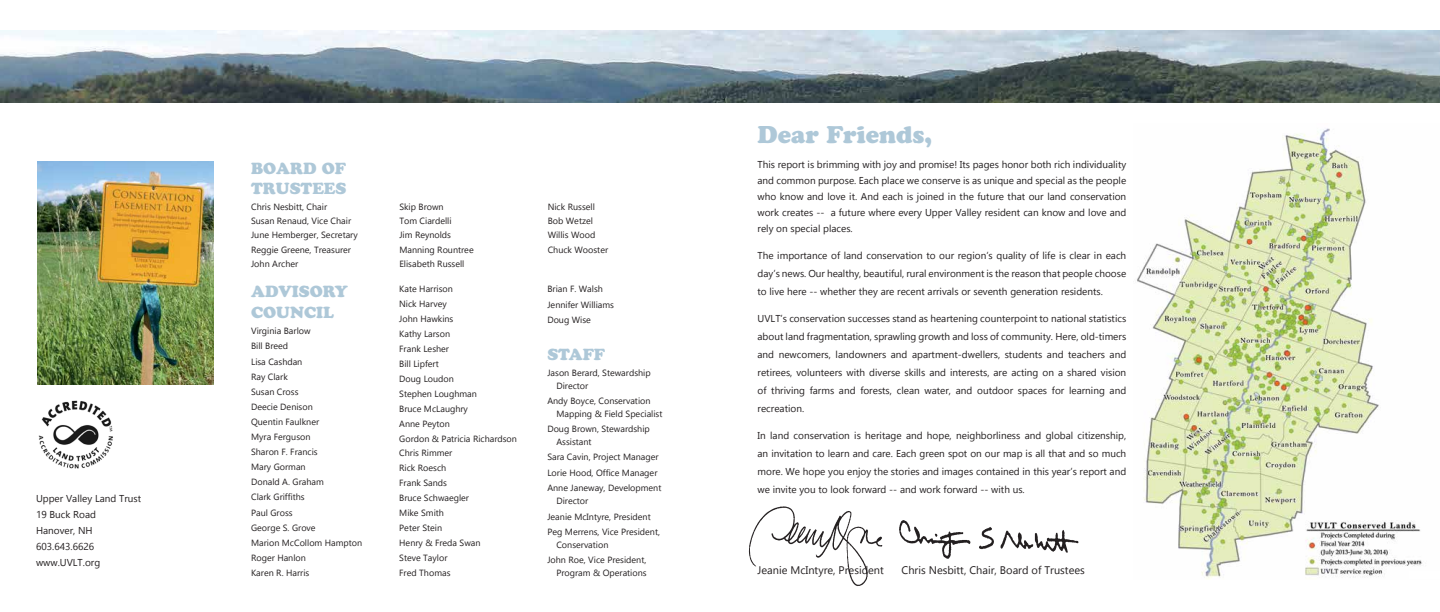
<style>
.page{position:relative;width:1440px;height:612px;background:#fff}
.page>*{position:absolute;margin:0;border:0;box-sizing:border-box;transform-origin:0 0}
.t1{font:24px "Cooper Black Std";color:#aec8d8}
.t2{font:16px/20.7px "Cooper Black Std";color:#aec8d8}
.t3{font:11px "Gadugi";color:#231f20}
.t4{font:10px/18px "Gadugi";color:#231f20;text-align:justify}
.t5{font:9px/14.9px "Gadugi";color:#231f20}
.s1{font-family:"Berlin Sans FB Demi";font-weight:700;font-size:10px;color:#fff}
</style>
<div class="page">
<img style="left:748px;top:506px;width:135px;height:80px">
<img style="left:37px;top:161px;width:177px;height:224px">
<img style="left:0;top:31px;width:1440px;height:72px">
<img style="left:1137px;top:128px;width:285px;height:451px">
<div style="left:1409px;top:572px;width:31px;height:7px;background:#fff"></div>
<img style="left:38px;top:400px;width:75px;height:69px">
<img style="left:899px;top:520px;width:180px;height:38px">
<p class="t4" style="left:36px;top:490px;width:107px;line-height:16px;text-align:left">Upper Valley Land Trust<br>19 Buck Road<br>Hanover, NH<br>603.643.6626 www.UVLT.org</p>
<h2 class="t2" style="left:251px;top:158px;width:97px;line-height:20px">BOARD OF<br>TRUSTEES</h2>
<p class="t5" style="left:251px;top:199px;width:108px;line-height:14.4px">Chris Nesbitt, Chair<br>Susan Renaud, Vice Chair<br>June Hemberger, Secretary<br>Reggie Greene, Treasurer<br>John Archer</p>
<p class="t5" style="left:399px;top:199px;width:76px;line-height:14.4px">Skip Brown<br>Tom Ciardelli<br>Jim Reynolds<br>Manning Rountree<br>Elisabeth Russell</p>
<p class="t5" style="left:548px;top:199px;width:62px;line-height:14.4px">Nick Russell<br>Bob Wetzel<br>Willis Wood<br>Chuck Wooster</p>
<h2 class="t2" style="left:251px;top:281px;width:98px">ADVISORY<br>COUNCIL</h2>
<p class="t5" style="left:251px;top:324px;width:113px">Virginia Barlow<br>Bill Breed<br>Lisa Cashdan<br>Ray Clark<br>Susan Cross<br>Deecie Denison<br>Quentin Faulkner<br>Myra Ferguson<br>Sharon F. Francis<br>Mary Gorman<br>Donald A. Graham<br>Clark Griffiths<br>Paul Gross<br>George S. Grove<br>Marion McCollom Hampton<br>Roger Hanlon<br>Karen R. Harris</p>
<p class="t5" style="left:399px;top:282px;width:119px">Kate Harrison<br>Nick Harvey<br>John Hawkins<br>Kathy Larson<br>Frank Lesher<br>Bill Lipfert<br>Doug Loudon<br>Stephen Loughman<br>Bruce McLaughry<br>Anne Peyton<br>Gordon &amp; Patricia Richardson<br>Chris Rimmer<br>Rick Roesch<br>Frank Sands<br>Bruce Schwaegler<br>Mike Smith<br>Peter Stein<br>Henry &amp; Freda Swan<br>Steve Taylor<br>Fred Thomas</p>
<p class="t5" style="left:547px;top:281px;width:68px;line-height:15.5px">Brian F. Walsh<br>Jennifer Williams<br>Doug Wise</p>
<h2 class="t2" style="left:547px;top:344px;width:86px">STAFF <span class="s1">STAF</span></h2>
<p class="t5" style="left:556px;top:366px;width:96px;line-height:12.6px;text-indent:-9px">Jason Berard, Stewardship<br>Director</p>
<p class="t5" style="left:556px;top:395px;width:108px;line-height:12.6px;text-indent:-9px">Andy Boyce, Conservation<br>Mapping &amp; Field Specialist</p>
<p class="t5" style="left:556px;top:423px;width:95px;line-height:12.6px;text-indent:-9px">Doug Brown, Stewardship<br>Assistant</p>
<p class="t5" style="left:547px;top:449px;width:116px;line-height:15.5px">Sara Cavin, Project Manager<br>Lorie Hood, Office Manager<br>Anne Janeway, Development</p>
<p class="t5" style="left:547px;top:493px;width:114px;line-height:15.5px;text-indent:9px">Director<br>Jeanie McIntyre, President<br>Peg Merrens, Vice President,</p>
<p class="t5" style="left:547px;top:537px;width:100px;line-height:15.5px;text-indent:9px">Conservation<br>John Roe, Vice President,</p>
<p class="t5" style="left:556px;top:565px;width:92px">Program &amp; Operations</p>
<h1 class="t1" style="left:758px;top:120px;width:176px">Dear Friends,</h1>
<p class="t4" style="left:758px;top:156px;width:370px;line-height:16px">This report is brimming with joy and promise! Its pages honor both rich individuality and common purpose. Each place we conserve is as unique and special as the people who know and love it. And each is joined in the future that our land conservation work creates -- a future where every Upper Valley resident can know and love and rely on special places.</p>
<p class="t4" style="left:758px;top:246px;width:370px">The importance of land conservation to our region’s quality of life is clear in each day’s news. Our healthy, beautiful, rural environment is the reason that people choose to live here -- whether they are recent arrivals or seventh generation residents.</p>
<p class="t4" style="left:758px;top:309px;width:370px">UVLT’s conservation successes stand as heartening counterpoint to national statistics about land fragmentation, sprawling growth and loss of community. Here, old-timers and newcomers, landowners and apartment-dwellers, students and teachers and retirees, volunteers with diverse skills and interests, are acting on a shared vision of thriving farms and forests, clean water, and outdoor spaces for learning and recreation.</p>
<p class="t4" style="left:758px;top:426px;width:370px">In land conservation is heritage and hope, neighborliness and global citizenship, an invitation to learn and care. Each green spot on our map is all that and so much more. We hope you enjoy the stories and images contained in this year’s report and we invite you to look forward -- and work forward -- with us.</p>
<p class="t3" style="left:758px;top:563px;width:128px">Jeanie McIntyre, President</p>
<p class="t3" style="left:902px;top:563px;width:185px">Chris Nesbitt, Chair, Board of Trustees</p>
</div>
